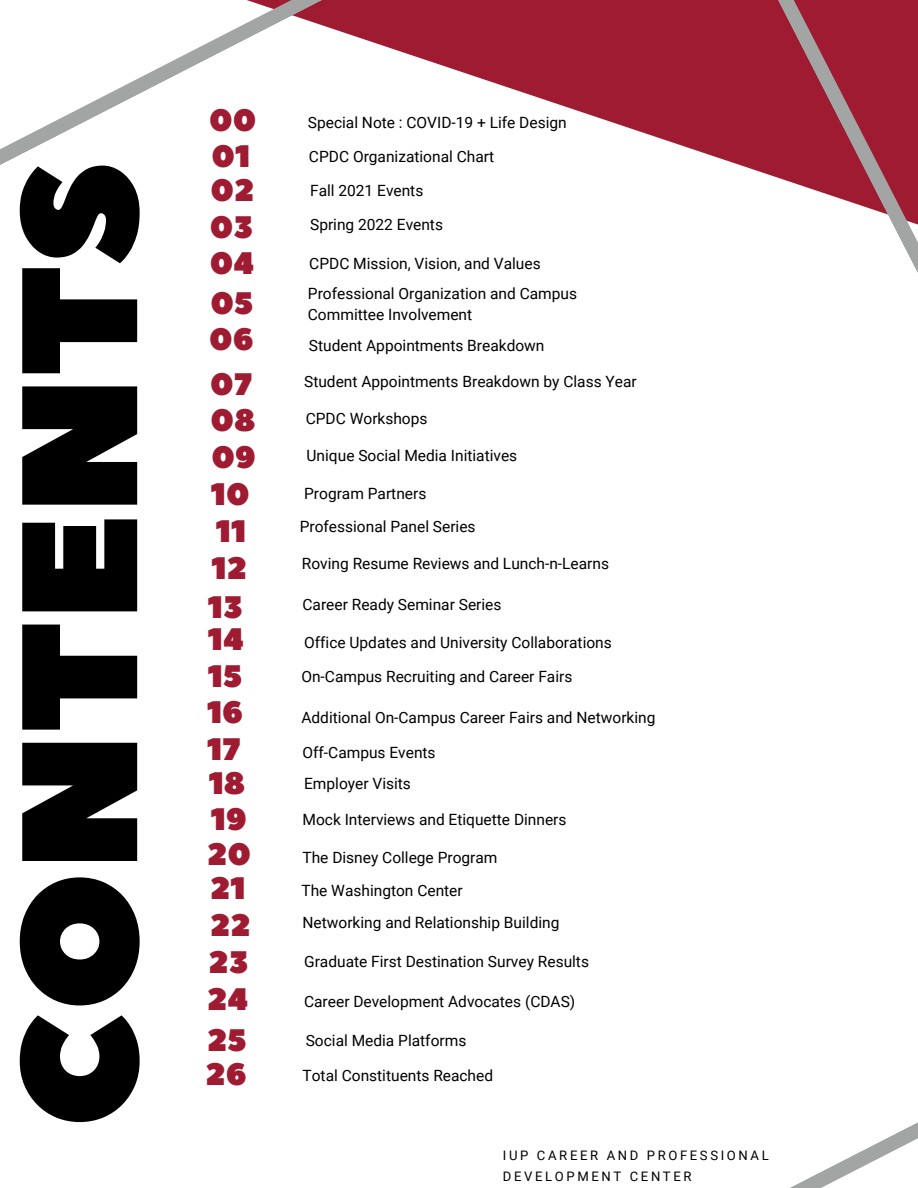
<style>
.page{position:relative;width:918px;height:1188px;background:#fff}
.page>*{position:absolute;margin:0;border:0;box-sizing:border-box;transform-origin:0 0}
.t1{font:164.25px "Peace Sans";color:#000}
.t2{font:31.05px "Peace Sans";color:#9e1b32}
.t3{font:15.6px "Roboto";color:#000}
.t4{font:13.05px "Roboto";letter-spacing:.2em;color:#000}
</style>
<div class="page">
<svg style="left:411px;top:0;width:286px;height:151px;fill:#9e1b32"></svg>
<svg style="left:697px;top:0;width:221px;height:273px;fill:#9e1b32"></svg>
<svg style="left:0;top:0;width:411px;height:165px"></svg>
<svg style="left:790px;top:1122px;width:128px;height:66px"></svg>
<p class="t1" style="left:-29px;top:1129px;width:968px;rotate:-90deg">CONTENTS</p>
<p class="t2" style="left:209px;top:99px;width:49px">00</p>
<p class="t3" style="left:308px;top:114px;width:260px">Special Note : COVID-19 + Life Design</p>
<p class="t2" style="left:211px;top:136px;width:40px">01</p>
<p class="t3" style="left:309px;top:147px;width:187px">CPDC Organizational Chart</p>
<p class="t2" style="left:211px;top:170px;width:45px">02</p>
<p class="t3" style="left:310px;top:181px;width:115px">Fall 2021 Events</p>
<p class="t2" style="left:210px;top:206px;width:45px">03</p>
<p class="t3" style="left:310px;top:216px;width:134px">Spring 2022 Events</p>
<p class="t2" style="left:210px;top:243px;width:46px">04</p>
<p class="t2" style="left:211px;top:282px;width:44px">05</p>
<p class="t2" style="left:209px;top:319px;width:46px">06</p>
<p class="t2" style="left:210px;top:363px;width:43px">07</p>
<p class="t2" style="left:211px;top:400px;width:47px">08</p>
<p class="t2" style="left:211px;top:437px;width:46px">09</p>
<p class="t2" style="left:211px;top:473px;width:40px">10</p>
<p class="t2" style="left:216px;top:510px;width:32px">11</p>
<p class="t2" style="left:211px;top:547px;width:37px">12</p>
<p class="t2" style="left:208px;top:586px;width:36px">13</p>
<p class="t2" style="left:208px;top:619px;width:37px">14</p>
<p class="t2" style="left:208px;top:655px;width:36px">15</p>
<p class="t2" style="left:207px;top:692px;width:38px">16</p>
<p class="t2" style="left:207px;top:729px;width:35px">17</p>
<p class="t2" style="left:209px;top:762px;width:38px">18</p>
<p class="t2" style="left:211px;top:799px;width:38px">19</p>
<p class="t2" style="left:207px;top:834px;width:45px">20</p>
<p class="t2" style="left:210px;top:868px;width:37px">21</p>
<p class="t2" style="left:210px;top:904px;width:42px">22</p>
<p class="t2" style="left:208px;top:941px;width:42px">23</p>
<p class="t2" style="left:207px;top:979px;width:42px">24</p>
<p class="t2" style="left:207px;top:1020px;width:41px">25</p>
<p class="t3" style="left:309px;top:255px;width:233px">CPDC Mission, Vision, and Values</p>
<p class="t3" style="left:308px;top:285px;width:271px">Professional Organization and Campus</p>
<p class="t3" style="left:308px;top:306px;width:166px">Committee Involvement</p>
<p class="t3" style="left:309px;top:336px;width:237px">Student Appointments Breakdown</p>
<p class="t3" style="left:304px;top:373px;width:334px">Student Appointments Breakdown by Class Year</p>
<p class="t3" style="left:306px;top:409px;width:123px">CPDC Workshops</p>
<p class="t3" style="left:307px;top:446px;width:212px">Unique Social Media Initiatives</p>
<p class="t3" style="left:304px;top:485px;width:124px">Program Partners</p>
<p class="t3" style="left:300px;top:518px;width:177px">Professional Panel Series</p>
<p class="t3" style="left:302px;top:554px;width:309px">Roving Resume Reviews and Lunch-n-Learns</p>
<p class="t3" style="left:303px;top:595px;width:200px">Career Ready Seminar Series</p>
<p class="t3" style="left:304px;top:634px;width:309px">Office Updates and University Collaborations</p>
<p class="t3" style="left:301px;top:667px;width:272px">On-Campus Recruiting and Career Fairs</p>
<p class="t3" style="left:301px;top:709px;width:356px">Additional On-Campus Career Fairs and Networking</p>
<p class="t3" style="left:303px;top:744px;width:135px">Off-Campus Events</p>
<p class="t3" style="left:304px;top:775px;width:108px">Employer Visits</p>
<p class="t3" style="left:303px;top:811px;width:265px">Mock Interviews and Etiquette Dinners</p>
<p class="t3" style="left:303px;top:849px;width:197px">The Disney College Program</p>
<p class="t3" style="left:301px;top:882px;width:163px">The Washington Center</p>
<p class="t3" style="left:303px;top:913px;width:258px">Networking and Relationship Building</p>
<p class="t3" style="left:304px;top:953px;width:286px">Graduate First Destination Survey Results</p>
<p class="t3" style="left:304px;top:992px;width:273px">Career Development Advocates (CDAS)</p>
<p class="t3" style="left:306px;top:1031px;width:162px">Social Media Platforms</p>
<p class="t2" style="left:205px;top:1053px;width:43px">26</p>
<p class="t3" style="left:303px;top:1066px;width:192px">Total Constituents Reached</p>
<p class="t4" style="left:503px;top:1148px;width:267px">IUP CAREER AND PROFESSIONAL</p>
<p class="t4" style="left:503px;top:1169px;width:190px">DEVELOPMENT CENTER</p>
</div>
